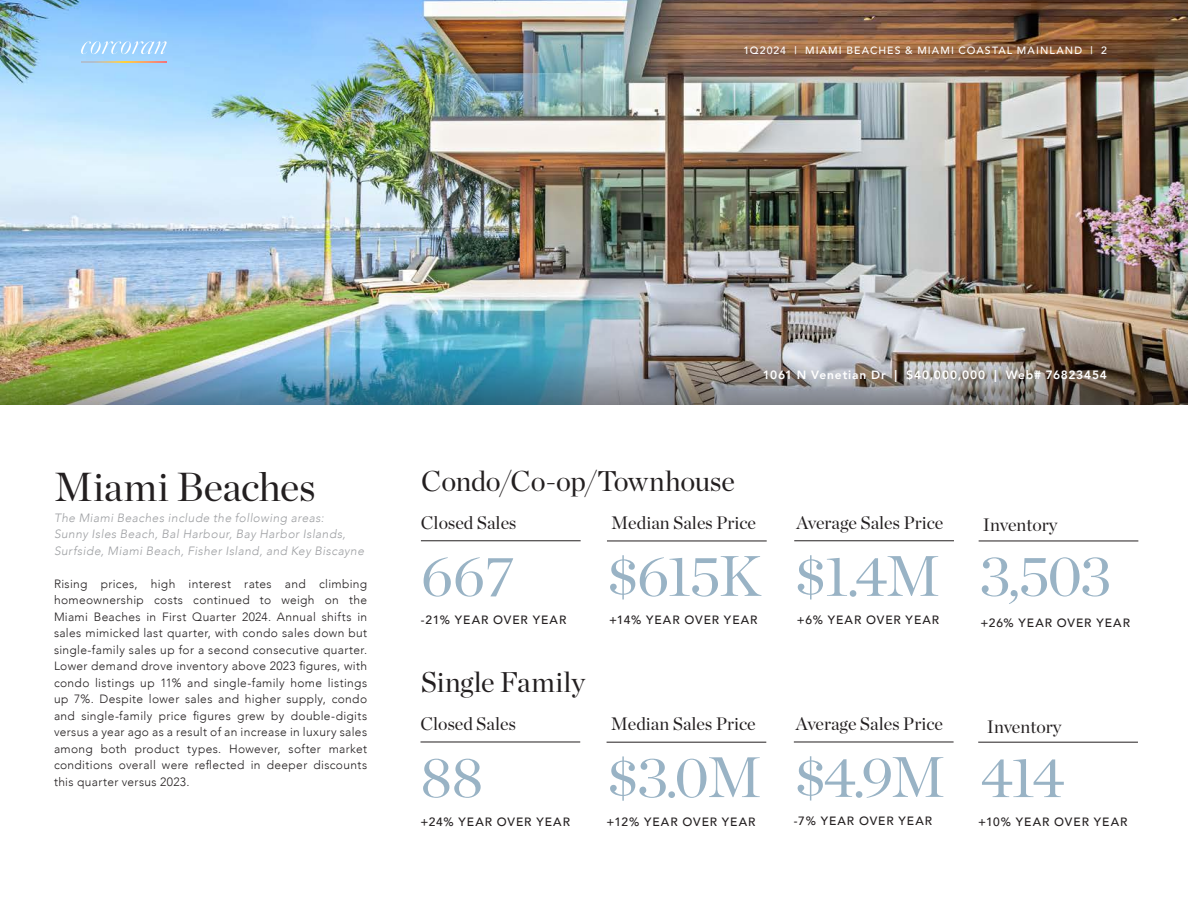
<style>
.page{position:relative;width:1188px;height:918px;background:#fff}
.page>*{position:absolute;margin:0;border:0;box-sizing:border-box;transform-origin:0 0}
.Caption_Right{font:57px "Chronicle Display";letter-spacing:-.03em;color:#99b3c5}
.BC{font:40.5px "Chronicle Display";color:#231f20}
.BC-2{font:28.5px "Chronicle Display";letter-spacing:-.01em;color:#231f20}
.Caption_Right-2{font:18px "Chronicle Display";color:#231f20}
.BC-3{font:300 12px/16.5px "Avenir";letter-spacing:.03em;color:#231f20;text-align:justify}
.BC-4{font:italic 300 12px/16.5px "Avenir";letter-spacing:.035em;color:#9d9fa2}
.Caption_Right-3{font:500 12px "Avenir";letter-spacing:.085em;color:#231f20}
.BC-5{font:800 12px "Avenir";letter-spacing:.07em;color:#fff}
.t1{font:500 10.5px "Avenir";letter-spacing:.105em;color:#fff}
</style>
<div class="page">
<img style="left:0;top:0;width:1188px;height:341px">
<img style="left:0;top:341px;width:1188px;height:64px">
<hr style="left:421px;top:742px;width:159px;height:1px;background:#231f20">
<hr style="left:794px;top:742px;width:160px;height:1px;background:#231f20">
<hr style="left:607px;top:742px;width:159px;height:1px;background:#231f20">
<hr style="left:978px;top:742px;width:160px;height:1px;background:#231f20">
<hr style="left:421px;top:540px;width:160px;height:1px;background:#231f20">
<hr style="left:794px;top:540px;width:160px;height:1px;background:#231f20">
<hr style="left:607px;top:541px;width:160px;height:1px;background:#231f20">
<hr style="left:979px;top:541px;width:159px;height:1px;background:#231f20">
<svg style="left:81px;top:41px;width:86px;height:13px"></svg>
<svg style="left:81px;top:61px;width:86px;height:2px"></svg>
<p class="t1" style="left:743px;top:41px;width:365px">1Q2024 | MIAMI BEACHES &amp; MIAMI COASTAL MAINLAND | 2</p>
<p class="BC" style="left:54px;top:455px;width:263px">Miami Beaches</p>
<p class="BC-4" style="left:54px;top:509px;width:271px">The Miami Beaches include the following areas:</p>
<p class="BC-4" style="left:54px;top:526px;width:312px">Sunny Isles Beach, Bal Harbour, Bay Harbor Islands,<br>Surfside, Miami Beach, Fisher Island, and Key Biscayne</p>
<p class="BC-3" style="left:54px;top:575px;width:315px">Rising prices, high interest rates and climbing homeownership costs continued to weigh on the Miami Beaches in First Quarter 2024. Annual shifts in sales mimicked last quarter, with condo sales down but single-family sales up for a second consecutive quarter.<br>Lower demand drove inventory above 2023 figures, with condo listings up 11% and single-family home listings up 7%. Despite lower sales and higher supply, condo and single-family price figures grew by double-digits versus a year ago as a result of an increase in luxury sales among both product types. However, softer market conditions overall were reflected in deeper discounts this quarter versus 2023.</p>
<p class="BC-5" style="left:763px;top:365px;width:346px">1061 N Venetian Dr | $40,000,000 | Web# 76823454</p>
<p class="BC-2" style="left:421px;top:459px;width:315px">Condo/Co-op/Townhouse</p>
<p class="Caption_Right-2" style="left:421px;top:509px;width:97px">Closed Sales</p>
<p class="Caption_Right" style="left:421px;top:532px;width:95px">667</p>
<p class="Caption_Right-3" style="left:421px;top:610px;width:147px">-21% YEAR OVER YEAR</p>
<p class="Caption_Right-2" style="left:796px;top:509px;width:149px">Average Sales Price</p>
<p class="Caption_Right" style="left:794px;top:532px;width:147px">$1.4M</p>
<p class="Caption_Right-3" style="left:797px;top:610px;width:144px">+6% YEAR OVER YEAR</p>
<p class="Caption_Right-2" style="left:611px;top:509px;width:146px">Median Sales Price</p>
<p class="Caption_Right-2" style="left:983px;top:511px;width:76px">Inventory</p>
<p class="Caption_Right" style="left:607px;top:532px;width:157px">$615K</p>
<p class="Caption_Right" style="left:979px;top:532px;width:134px">3,503</p>
<p class="Caption_Right-3" style="left:609px;top:610px;width:150px">+14% YEAR OVER YEAR</p>
<p class="Caption_Right-3" style="left:981px;top:612px;width:151px">+26% YEAR OVER YEAR</p>
<p class="BC-2" style="left:421px;top:660px;width:166px">Single Family</p>
<p class="Caption_Right-2" style="left:421px;top:710px;width:97px">Closed Sales</p>
<p class="Caption_Right" style="left:421px;top:733px;width:64px">88</p>
<p class="Caption_Right-3" style="left:421px;top:811px;width:151px">+24% YEAR OVER YEAR</p>
<p class="Caption_Right-2" style="left:796px;top:710px;width:149px">Average Sales Price</p>
<p class="Caption_Right" style="left:794px;top:733px;width:153px">$4.9M</p>
<p class="Caption_Right-3" style="left:794px;top:811px;width:140px">-7% YEAR OVER YEAR</p>
<p class="Caption_Right-2" style="left:611px;top:710px;width:146px">Median Sales Price</p>
<p class="Caption_Right-2" style="left:987px;top:713px;width:76px">Inventory</p>
<p class="Caption_Right" style="left:607px;top:733px;width:157px">$3.0M</p>
<p class="Caption_Right" style="left:981px;top:733px;width:85px">414</p>
<p class="Caption_Right-3" style="left:607px;top:811px;width:151px">+12% YEAR OVER YEAR</p>
<p class="Caption_Right-3" style="left:978px;top:811px;width:151px">+10% YEAR OVER YEAR</p>
</div>
